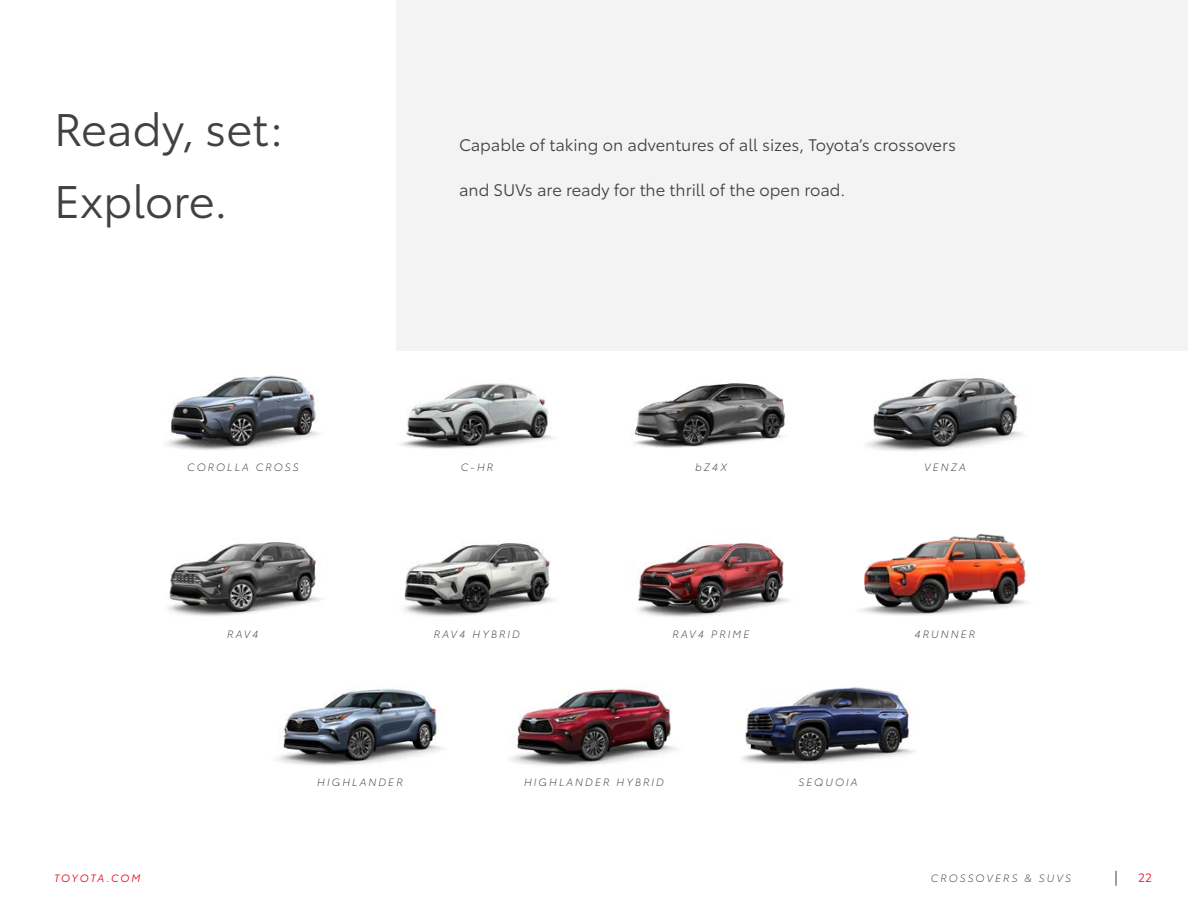
<style>
.page{position:relative;width:1188px;height:918px;background:#fff}
.page>*{position:absolute;margin:0;border:0;box-sizing:border-box;transform-origin:0 0}
.t1{font:45px/72px "Toyota Type";color:#414042}
.t2{font:16.5px "Toyota Type";color:#414042}
.t3{font:12px "Toyota Type";color:#eb0a1e}
.t4{font:italic 300 10.5px "Toyota Type";letter-spacing:.2em;color:#414042}
.t5{font:italic 10.5px "Toyota Type";letter-spacing:.155em;color:#eb0a1e}
</style>
<div class="page">
<img style="left:510px;top:688px;width:167px;height:78px">
<img style="left:277px;top:688px;width:166px;height:78px">
<img style="left:742px;top:687px;width:172px;height:77px">
<div style="left:396px;top:0;width:792px;height:351px;background:#f1f1f2"></div>
<img style="left:167px;top:375px;width:152px;height:75px">
<img style="left:400px;top:383px;width:153px;height:66px">
<img style="left:634px;top:383px;width:151px;height:65px">
<img style="left:866px;top:378px;width:157px;height:73px">
<img style="left:403px;top:543px;width:152px;height:73px">
<img style="left:638px;top:543px;width:150px;height:74px">
<img style="left:168px;top:542px;width:154px;height:74px">
<img style="left:860px;top:534px;width:168px;height:82px">
<svg style="left:1116px;top:871px;width:1px;height:15px"></svg>
<h1 class="t1" style="left:54px;top:91px;width:231px">Ready, set:<br>Explore.</h1>
<h2 class="t2" style="left:459px;top:133px;width:499px">Capable of taking on adventures of all sizes, Toyota’s crossovers</h2>
<h2 class="t2" style="left:459px;top:178px;width:388px">and SUVs are ready for the thrill of the open road.</h2>
<p class="t4" style="left:187px;top:460px;width:113px">COROLLA CROSS</p>
<p class="t4" style="left:461px;top:460px;width:34px">C-HR</p>
<p class="t4" style="left:695px;top:460px;width:33px">bZ4X</p>
<p class="t4" style="left:924px;top:460px;width:43px">VENZA</p>
<p class="t4" style="left:227px;top:626px;width:33px">RAV4</p>
<p class="t4" style="left:434px;top:626px;width:88px">RAV4 HYBRID</p>
<p class="t4" style="left:673px;top:626px;width:78px">RAV4 PRIME</p>
<p class="t4" style="left:317px;top:775px;width:87px">HIGHLANDER</p>
<p class="t4" style="left:524px;top:775px;width:141px">HIGHLANDER HYBRID</p>
<p class="t4" style="left:799px;top:775px;width:60px">SEQUOIA</p>
<p class="t4" style="left:915px;top:626px;width:62px">4RUNNER</p>
<p class="t5" style="left:54px;top:870px;width:88px">TOYOTA.COM</p>
<p class="t4" style="left:931px;top:870px;width:142px">CROSSOVERS &amp; SUVS</p>
<p class="t3" style="left:1138px;top:869px;width:15px">22</p>
</div>
